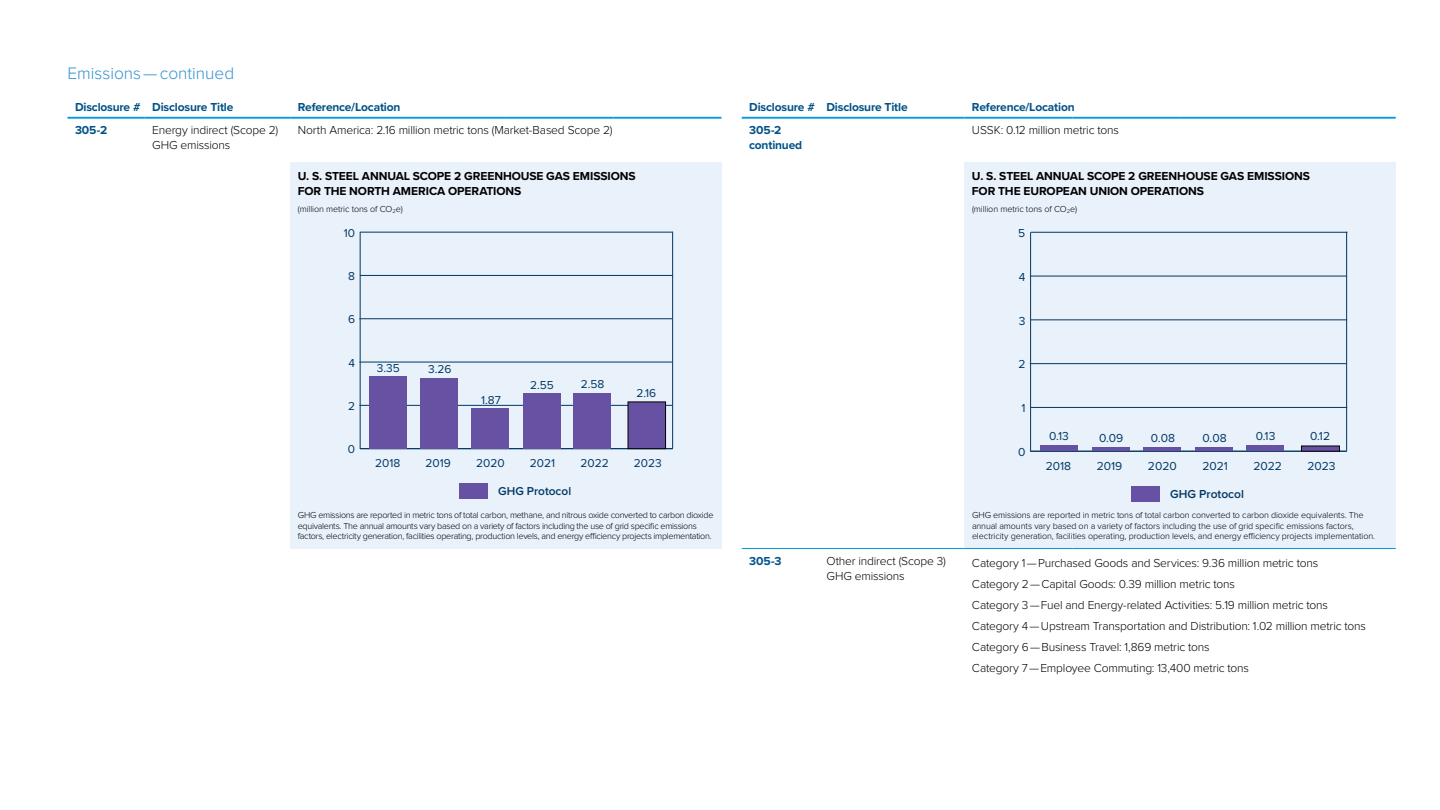
<style>
.page{position:relative;width:1440px;height:810px;background:#fff}
.page>*{position:absolute;margin:0;border:0;box-sizing:border-box;transform-origin:0 0}
.t1{font:300 17.25px "Proxima Nova";color:#3492d1}
.t2{font:300 12px/21px "Proxima Nova";letter-spacing:-.015em;color:#000}
.t3{font:700 12px/15px "Proxima Nova";letter-spacing:-.01em;color:#000}
.t4{font:700 12px/15px "Proxima Nova";letter-spacing:-.015em;color:#005288}
.t5{font:12px "Proxima Nova";color:#003764}
.t6{font:600 12px "Proxima Nova";color:#003764}
.t7{font:11.85px "Proxima Nova";color:#003764}
.t8{font:600 11.85px "Proxima Nova";color:#003764}
.t9{font:300 9px/10.5px "Proxima Nova";letter-spacing:-.015em;color:#000}
.s1{font-size:5.85px}
</style>
<div class="page">
<div style="left:290px;top:162px;width:432px;height:386px;background:#e9f1fa"></div>
<hr style="left:68px;top:117px;width:77px;height:2px;background:#009ade">
<hr style="left:145px;top:117px;width:145px;height:2px;background:#009ade">
<hr style="left:290px;top:117px;width:108px;height:2px;background:#009ade">
<hr style="left:398px;top:117px;width:108px;height:2px;background:#009ade">
<hr style="left:506px;top:117px;width:108px;height:2px;background:#009ade">
<hr style="left:614px;top:117px;width:108px;height:2px;background:#009ade">
<hr style="left:672px;top:232px;width:1px;height:216px;background:#003764">
<hr style="left:360px;top:449px;width:313px;height:1px;background:#003764">
<hr style="left:359px;top:405px;width:313px;height:1px;background:#003764">
<hr style="left:359px;top:362px;width:313px;height:1px;background:#003764">
<hr style="left:359px;top:319px;width:313px;height:1px;background:#003764">
<hr style="left:360px;top:275px;width:313px;height:1px;background:#003764">
<hr style="left:360px;top:232px;width:313px;height:1px;background:#003764">
<div style="left:369px;top:376px;width:38px;height:73px;background:#6651a2"></div>
<div style="left:421px;top:378px;width:37px;height:71px;background:#6651a2"></div>
<div style="left:472px;top:408px;width:37px;height:41px;background:#6651a2"></div>
<div style="left:523px;top:393px;width:38px;height:56px;background:#6651a2"></div>
<div style="left:573px;top:393px;width:38px;height:56px;background:#6651a2"></div>
<div style="left:628px;top:402px;width:38px;height:47px;background:#6651a2"></div>
<div style="left:628px;top:402px;width:38px;height:47px;border:1px solid #000"></div>
<hr style="left:360px;top:232px;width:1px;height:217px;background:#003764">
<div style="left:459px;top:483px;width:29px;height:16px;background:#6651a2"></div>
<div style="left:964px;top:162px;width:432px;height:386px;background:#e9f1fa"></div>
<hr style="left:742px;top:117px;width:77px;height:2px;background:#009ade">
<hr style="left:819px;top:117px;width:145px;height:2px;background:#009ade">
<hr style="left:964px;top:117px;width:108px;height:2px;background:#009ade">
<hr style="left:1072px;top:117px;width:108px;height:2px;background:#009ade">
<hr style="left:1180px;top:117px;width:108px;height:2px;background:#009ade">
<hr style="left:1288px;top:117px;width:108px;height:2px;background:#009ade">
<hr style="left:742px;top:548px;width:77px;height:1px;background:#009ade">
<hr style="left:819px;top:548px;width:145px;height:1px;background:#009ade">
<hr style="left:964px;top:548px;width:108px;height:1px;background:#009ade">
<hr style="left:1072px;top:548px;width:108px;height:1px;background:#009ade">
<hr style="left:1180px;top:548px;width:108px;height:1px;background:#009ade">
<hr style="left:1288px;top:548px;width:108px;height:1px;background:#009ade">
<hr style="left:1346px;top:232px;width:1px;height:219px;background:#003764">
<hr style="left:1030px;top:451px;width:317px;height:1px;background:#003764">
<hr style="left:1031px;top:407px;width:316px;height:1px;background:#003764">
<hr style="left:1030px;top:364px;width:316px;height:1px;background:#003764">
<hr style="left:1031px;top:320px;width:316px;height:1px;background:#003764">
<hr style="left:1030px;top:276px;width:316px;height:1px;background:#003764">
<hr style="left:1031px;top:232px;width:316px;height:1px;background:#003764">
<div style="left:1040px;top:446px;width:38px;height:5px;background:#6651a2"></div>
<hr style="left:1092px;top:447px;width:38px;height:4px;background:#6651a2">
<hr style="left:1143px;top:448px;width:38px;height:3px;background:#6651a2">
<hr style="left:1195px;top:448px;width:38px;height:3px;background:#6651a2">
<div style="left:1246px;top:446px;width:38px;height:5px;background:#6651a2"></div>
<div style="left:1301px;top:446px;width:38px;height:5px;background:#6651a2"></div>
<hr style="left:1030px;top:232px;width:1px;height:219px;background:#003764">
<div style="left:1131px;top:486px;width:29px;height:16px;background:#6651a2"></div>
<h1 class="t1" style="left:68px;top:64px;width:168px">Emissions—continued</h1>
<h2 class="t4" style="left:75px;top:99px;width:160px">Disclosure # Disclosure Title</h2>
<h2 class="t4" style="left:298px;top:99px;width:104px">Reference/Location</h2>
<h2 class="t4" style="left:75px;top:122px;width:34px">305-2</h2>
<h2 class="t2" style="left:152px;top:123px;width:127px;line-height:15px">Energy indirect (Scope 2)<br>GHG emissions</h2>
<h2 class="t2" style="left:298px;top:120px;width:316px">North America: 2.16 million metric tons (Market-Based Scope 2)</h2>
<h2 class="t3" style="left:298px;top:168px;width:340px">U. S. STEEL ANNUAL SCOPE 2 GREENHOUSE GAS EMISSIONS<br>FOR THE NORTH AMERICA OPERATIONS</h2>
<p class="t9" style="left:298px;top:204px;width:107px">(million metric tons of CO<span class="s1">2</span>e)</p>
<h2 class="t4" style="left:749px;top:99px;width:160px">Disclosure # Disclosure Title</h2>
<h2 class="t4" style="left:972px;top:99px;width:104px">Reference/Location</h2>
<h2 class="t4" style="left:749px;top:122px;width:55px">305-2 continued</h2>
<h2 class="t2" style="left:972px;top:120px;width:148px">USSK: 0.12 million metric tons</h2>
<h2 class="t3" style="left:972px;top:168px;width:340px">U. S. STEEL ANNUAL SCOPE 2 GREENHOUSE GAS EMISSIONS<br>FOR THE EUROPEAN UNION OPERATIONS</h2>
<p class="t9" style="left:972px;top:204px;width:107px">(million metric tons of CO<span class="s1">2</span>e)</p>
<h3 class="t7" style="left:344px;top:224px;width:13px">10</h3>
<h2 class="t5" style="left:1018px;top:224px;width:9px">5</h2>
<h3 class="t7" style="left:348px;top:267px;width:8px">8</h3>
<h2 class="t5" style="left:1019px;top:268px;width:8px">4</h2>
<h3 class="t7" style="left:348px;top:311px;width:9px">6</h3>
<h2 class="t5" style="left:1019px;top:312px;width:8px">3</h2>
<h3 class="t7" style="left:348px;top:354px;width:8px">4</h3>
<h3 class="t7" style="left:377px;top:359px;width:24px">3.35</h3>
<h3 class="t7" style="left:428px;top:361px;width:25px">3.26</h3>
<h2 class="t5" style="left:1018px;top:355px;width:9px">2</h2>
<h3 class="t7" style="left:348px;top:397px;width:8px">2</h3>
<h3 class="t7" style="left:481px;top:391px;width:21px">1.87</h3>
<h3 class="t7" style="left:530px;top:376px;width:25px">2.55</h3>
<h3 class="t7" style="left:581px;top:375px;width:25px">2.58</h3>
<h3 class="t7" style="left:637px;top:384px;width:21px">2.16</h3>
<h2 class="t5" style="left:1021px;top:399px;width:6px">1</h2>
<h2 class="t5" style="left:1049px;top:427px;width:21px">0.13</h2>
<h2 class="t5" style="left:1099px;top:429px;width:26px">0.09</h2>
<h2 class="t5" style="left:1151px;top:429px;width:26px">0.08</h2>
<h2 class="t5" style="left:1203px;top:429px;width:26px">0.08</h2>
<h2 class="t5" style="left:1256px;top:427px;width:21px">0.13</h2>
<h2 class="t5" style="left:1310px;top:427px;width:21px">0.12</h2>
<h3 class="t7" style="left:348px;top:441px;width:9px">0</h3>
<h2 class="t5" style="left:1018px;top:443px;width:9px">0</h2>
<h3 class="t7" style="left:375px;top:454px;width:27px">2018</h3>
<h3 class="t7" style="left:426px;top:454px;width:27px">2019</h3>
<h3 class="t7" style="left:476px;top:454px;width:30px">2020</h3>
<h3 class="t7" style="left:530px;top:454px;width:27px">2021</h3>
<h3 class="t7" style="left:580px;top:454px;width:30px">2022</h3>
<h3 class="t7" style="left:634px;top:454px;width:29px">2023</h3>
<h2 class="t5" style="left:1046px;top:457px;width:27px">2018</h2>
<h2 class="t5" style="left:1097px;top:457px;width:27px">2019</h2>
<h2 class="t5" style="left:1148px;top:457px;width:30px">2020</h2>
<h2 class="t5" style="left:1202px;top:457px;width:27px">2021</h2>
<h2 class="t5" style="left:1253px;top:457px;width:30px">2022</h2>
<h2 class="t5" style="left:1307px;top:457px;width:30px">2023</h2>
<h3 class="t8" style="left:498px;top:482px;width:74px">GHG Protocol</h3>
<p class="t9" style="left:298px;top:510px;width:417px">GHG emissions are reported in metric tons of total carbon, methane, and nitrous oxide converted to carbon dioxide equivalents. The annual amounts vary based on a variety of factors including the use of grid specific emissions factors, electricity generation, facilities operating, production levels, and energy efficiency projects implementation.</p>
<h2 class="t6" style="left:1170px;top:485px;width:75px">GHG Protocol</h2>
<p class="t9" style="left:972px;top:510px;width:405px">GHG emissions are reported in metric tons of total carbon converted to carbon dioxide equivalents. The annual amounts vary based on a variety of factors including the use of grid specific emissions factors, electricity generation, facilities operating, production levels, and energy efficiency projects implementation.</p>
<h2 class="t4" style="left:749px;top:553px;width:34px">305-3</h2>
<h2 class="t2" style="left:826px;top:553px;width:121px;line-height:15px">Other indirect (Scope 3)<br>GHG emissions</h2>
<p class="t2" style="left:972px;top:553px;width:395px">Category 1—Purchased Goods and Services: 9.36 million metric tons Category 2—Capital Goods: 0.39 million metric tons<br>Category 3—Fuel and Energy-related Activities: 5.19 million metric tons Category 4—Upstream Transportation and Distribution: 1.02 million metric tons Category 6—Business Travel: 1,869 metric tons<br>Category 7—Employee Commuting: 13,400 metric tons</p>
</div>
